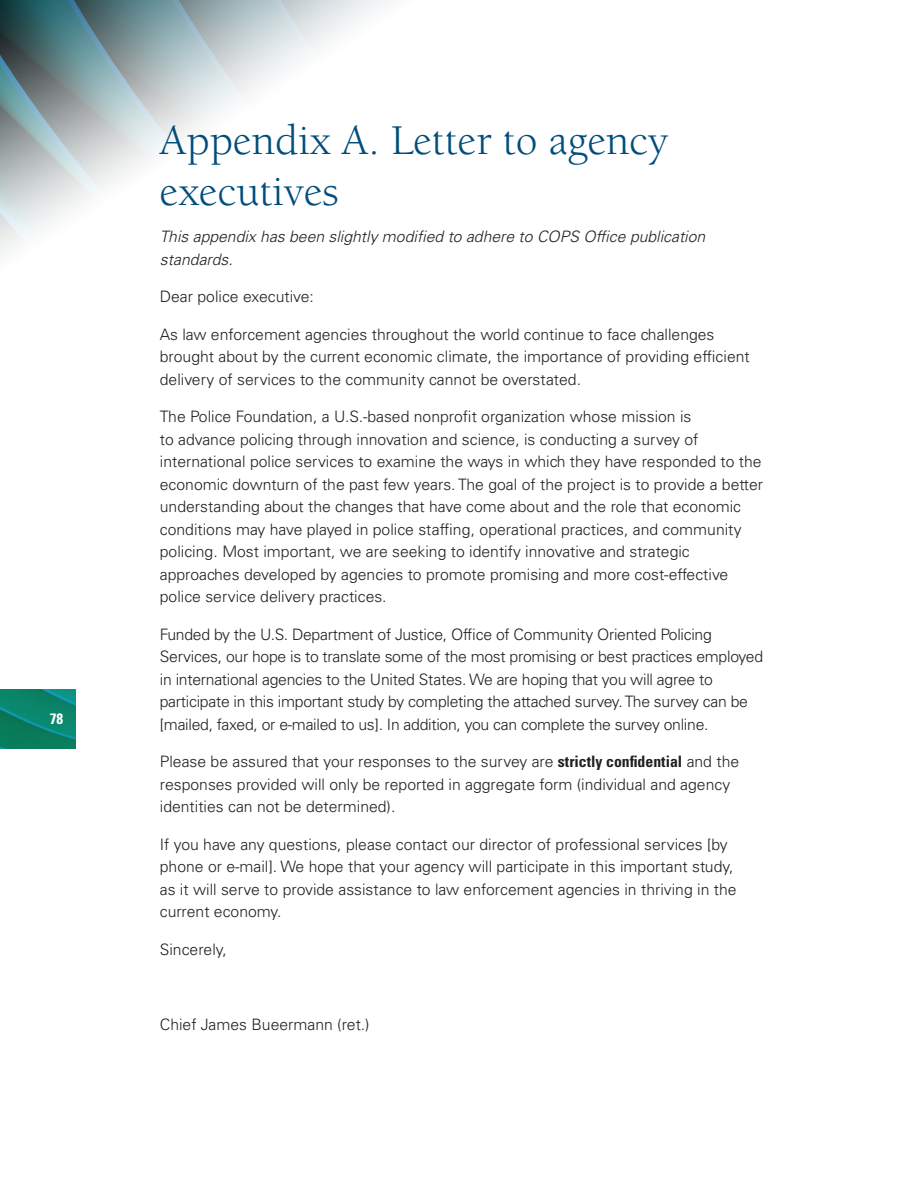
<style>
.page{position:relative;width:923px;height:1193px;background:#fff}
.page>*{position:absolute;margin:0;border:0;box-sizing:border-box;transform-origin:0 0}
.t1{font:43.5px/49.9px "Berkeley Std";color:#014d7c}
.Body_Text{font:300 15.75px/22.5px "Univers LT Std";color:#231f20}
.Body_Text-2{font:italic 300 15.75px/22.5px "Univers LT Std";color:#231f20}
.t2{font:700 condensed 15px "Univers LT Std";color:#fff}
.s1{font-weight:700;font-stretch:condensed}
</style>
<div class="page">
<img style="left:0;top:0;width:388px;height:255px">
<img style="left:0;top:689px;width:76px;height:59px">
<p class="t2" style="left:50px;top:710px;width:15px">78</p>
<h2 class="t1" style="left:160px;top:117px;width:510px">Appendix A. Letter to agency executives</h2>
<p class="Body_Text-2" style="left:160px;top:225px;width:547px">This appendix has been slightly modified to adhere to COPS Office publication standards.</p>
<p class="Body_Text" style="left:160px;top:285px;width:155px">Dear police executive:</p>
<p class="Body_Text" style="left:160px;top:323px;width:591px">As law enforcement agencies throughout the world continue to face challenges brought about by the current economic climate, the importance of providing efficient delivery of services to the community cannot be overstated.</p>
<p class="Body_Text" style="left:160px;top:405px;width:605px">The Police Foundation, a U.S.-based nonprofit organization whose mission is<br>to advance policing through innovation and science, is conducting a survey of international police services to examine the ways in which they have responded to the economic downturn of the past few years. The goal of the project is to provide a better understanding about the changes that have come about and the role that economic conditions may have played in police staffing, operational practices, and community policing. Most important, we are seeking to identify innovative and strategic approaches developed by agencies to promote promising and more cost-effective police service delivery practices.</p>
<p class="Body_Text" style="left:160px;top:623px;width:604px">Funded by the U.S. Department of Justice, Office of Community Oriented Policing Services, our hope is to translate some of the most promising or best practices employed in international agencies to the United States. We are hoping that you will agree to participate in this important study by completing the attached survey. The survey can be [mailed, faxed, or e-mailed to us]. In addition, you can complete the survey online.</p>
<p class="Body_Text" style="left:160px;top:750px;width:581px">Please be assured that your responses to the survey are <span class="s1">strictly confidential</span> and the responses provided will only be reported in aggregate form (individual and agency identities can not be determined).</p>
<p class="Body_Text" style="left:160px;top:833px;width:578px">If you have any questions, please contact our director of professional services [by phone or e-mail]. We hope that your agency will participate in this important study, as it will serve to provide assistance to law enforcement agencies in thriving in the current economy.</p>
<p class="Body_Text" style="left:160px;top:938px;width:69px">Sincerely,</p>
<p class="Body_Text" style="left:160px;top:1013px;width:211px">Chief James Bueermann (ret.)</p>
</div>
